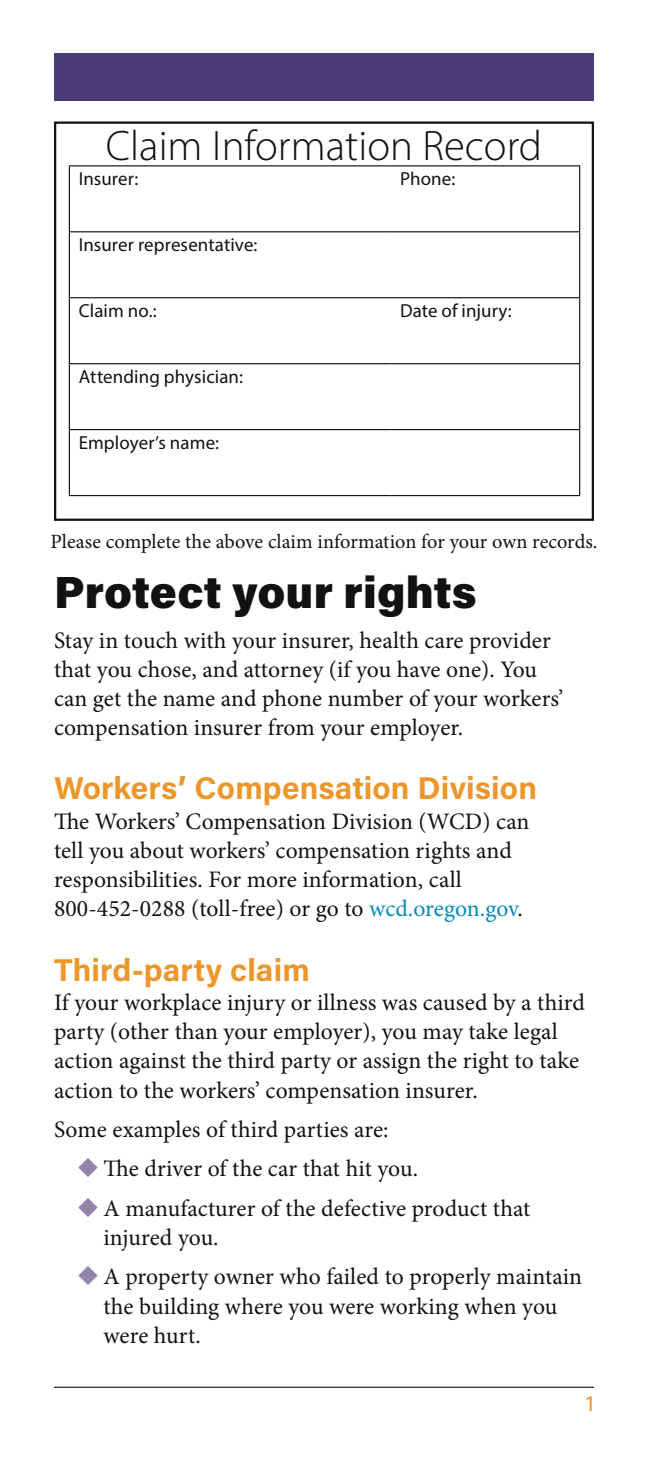
<style>
.page{position:relative;width:648px;height:1458px;background:#fff}
.page>*{position:absolute;margin:0;border:0;box-sizing:border-box;transform-origin:0 0}
.t1{font:900 45px "Acumin Pro";color:#121212}
.t2{font:300 42.75px "Myriad Pro";color:#121212}
.t3{font:700 31.5px "Acumin Pro";letter-spacing:.005em;color:#eb972b}
.body{font:23.62px/29.2px "Minion Pro";color:#121212}
.bullets{font:23.62px/29.2px "Minion Pro";color:#121212}
.t4{font:22.5px "Acumin Pro";color:#eb972b}
.body-2{font:20.25px "Minion Pro";color:#121212}
.t5{font:18.9px "Myriad Pro";letter-spacing:.005em;color:#121212}
.s1{color:#008cbc}
</style>
<div class="page">
<div style="left:54px;top:54px;width:540px;height:47px;background:#483b76"></div>
<div style="left:54px;top:122px;width:540px;height:399px;border:2px solid #121212"></div>
<hr style="left:54px;top:1387px;width:540px;height:1px;background:#121212">
<hr style="left:69px;top:165px;width:322px;height:1px;background:#121212">
<hr style="left:69px;top:166px;width:1px;height:65px;background:#121212">
<hr style="left:391px;top:165px;width:189px;height:1px;background:#121212">
<hr style="left:579px;top:166px;width:1px;height:65px;background:#121212">
<hr style="left:69px;top:231px;width:322px;height:1px;background:#121212">
<hr style="left:69px;top:232px;width:1px;height:65px;background:#121212">
<hr style="left:391px;top:231px;width:189px;height:1px;background:#121212">
<hr style="left:579px;top:232px;width:1px;height:65px;background:#121212">
<hr style="left:69px;top:297px;width:322px;height:1px;background:#121212">
<hr style="left:69px;top:298px;width:1px;height:65px;background:#121212">
<hr style="left:391px;top:297px;width:189px;height:1px;background:#121212">
<hr style="left:579px;top:298px;width:1px;height:65px;background:#121212">
<hr style="left:69px;top:363px;width:322px;height:1px;background:#121212">
<hr style="left:69px;top:364px;width:1px;height:65px;background:#121212">
<hr style="left:391px;top:363px;width:189px;height:1px;background:#121212">
<hr style="left:579px;top:364px;width:1px;height:65px;background:#121212">
<hr style="left:69px;top:429px;width:322px;height:1px;background:#121212">
<hr style="left:69px;top:430px;width:1px;height:65px;background:#121212">
<hr style="left:391px;top:429px;width:189px;height:1px;background:#121212">
<hr style="left:579px;top:430px;width:1px;height:65px;background:#121212">
<hr style="left:69px;top:495px;width:322px;height:1px;background:#121212">
<hr style="left:391px;top:495px;width:189px;height:1px;background:#121212">
<p class="t2" style="left:106px;top:120px;width:438px">Claim Information Record</p>
<p class="t5" style="left:79px;top:167px;width:61px">Insurer:</p>
<p class="t5" style="left:400px;top:167px;width:57px">Phone:</p>
<p class="t5" style="left:79px;top:233px;width:180px">Insurer representative:</p>
<p class="t5" style="left:79px;top:299px;width:79px">Claim no.:</p>
<p class="t5" style="left:400px;top:299px;width:113px">Date of injury:</p>
<p class="t5" style="left:79px;top:365px;width:166px">Attending physician:</p>
<p class="t5" style="left:79px;top:431px;width:142px">Employer’s name:</p>
<p class="body-2" style="left:50px;top:528px;width:549px">Please complete the above claim information for your own records.</p>
<h1 class="t1" style="left:54px;top:561px;width:424px">Protect your rights</h1>
<p class="body" style="left:54px;top:625px;width:511px">Stay in touch with your insurer, health care provider that you chose, and attorney (if you have one). You can get the name and phone number of your workers’ compensation insurer from your employer.</p>
<h2 class="t3" style="left:54px;top:766px;width:485px">Workers’ Compensation Division</h2>
<p class="body" style="left:54px;top:807px;width:477px">The Workers’ Compensation Division (WCD) can tell you about workers’ compensation rights and responsibilities. For more information, call 800-452-0288 (toll-free) or go to <span class="s1">wcd.oregon.gov</span>.</p>
<h2 class="t3" style="left:54px;top:947px;width:257px">Third-party claim</h2>
<p class="body" style="left:54px;top:988px;width:532px">If your workplace injury or illness was caused by a third party (other than your employer), you may take legal action against the third party or assign the right to take action to the workers’ compensation insurer.</p>
<p class="body" style="left:54px;top:1115px;width:336px">Some examples of third parties are:</p>
<p class="bullets" style="left:104px;top:1154px;width:316px">The driver of the car that hit you.</p>
<p class="bullets" style="left:104px;top:1194px;width:428px">A manufacturer of the defective product that injured you.</p>
<p class="bullets" style="left:104px;top:1262px;width:480px">A property owner who failed to properly maintain the building where you were working when you were hurt.</p>
<p class="t4" style="left:586px;top:1388px;width:10px">1</p>
</div>
